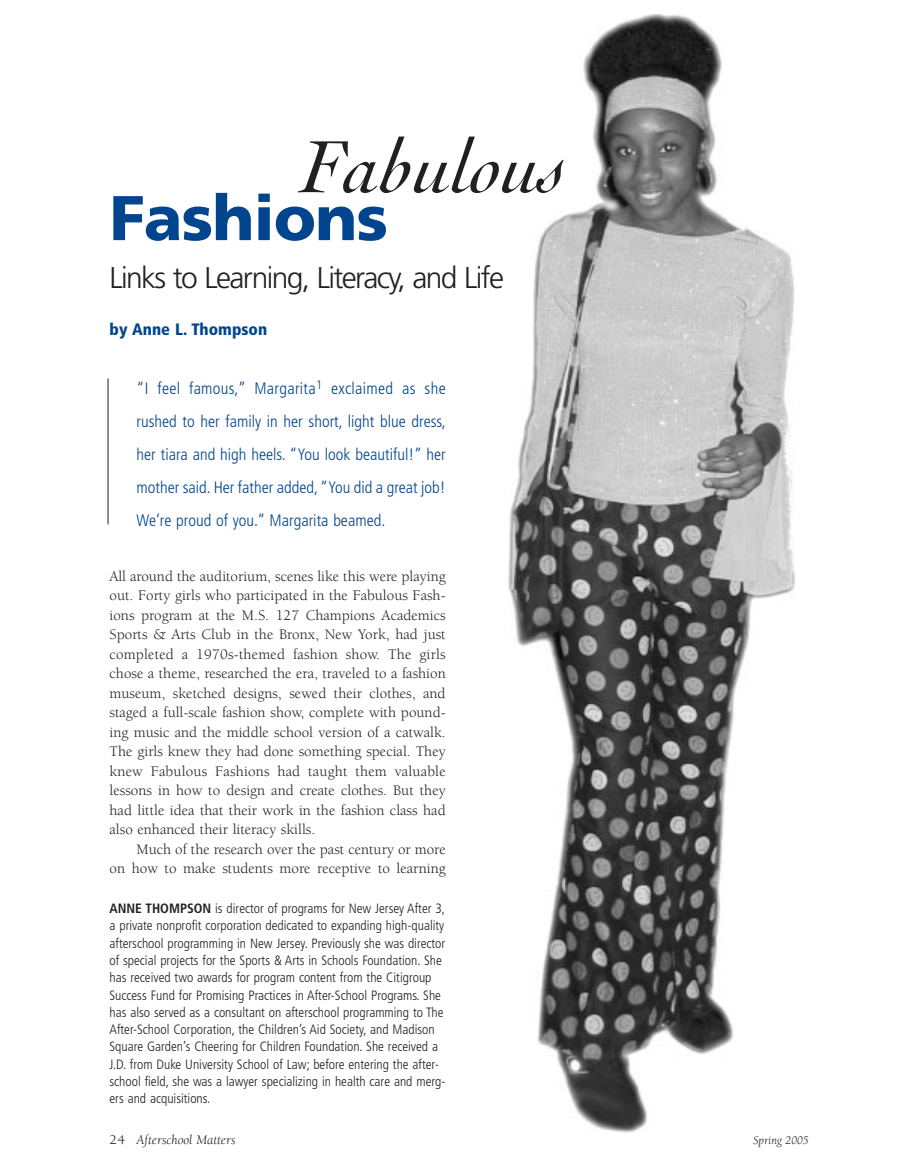
<style>
.page{position:relative;width:905px;height:1175px;background:#fff}
.page>*{position:absolute;margin:0;border:0;box-sizing:border-box;transform-origin:0 0}
.t1{font:italic 78px "Cochin";color:#231f20}
.t2{font:900 63px "Frutiger";letter-spacing:-.01em;color:#00458d}
.t3{font:300 30px "Frutiger";letter-spacing:-.055em;color:#231f20}
.t4{font:300 condensed 16.5px/33px "Frutiger";color:#00458d;text-align:justify}
.t5{font:900 condensed 16.5px "Frutiger";color:#00458d}
.t6{font:15px/19.5px "Berkeley";color:#231f20;text-align:justify}
.t7{font:300 condensed 13.5px/17.2px "Frutiger";color:#231f20}
.t8{font:italic 13.5px "Berkeley";color:#231f20}
.t9{font:italic 12px "Berkeley";color:#231f20}
.s1{font-weight:700}
.s2{font-style:normal}
</style>
<div class="page">
<img style="left:508px;top:14px;width:286px;height:1118px">
<hr style="left:108px;top:378px;width:1px;height:146px;background:#231f20">
<h1 class="t1" style="left:301px;top:136px;width:267px">Fabulous</h1>
<h2 class="t2" style="left:110px;top:193px;width:280px">Fashions</h2>
<h3 class="t3" style="left:110px;top:266px;width:396px">Links to Learning, Literacy, and Life</h3>
<p class="t5" style="left:110px;top:322px;width:159px">by Anne L. Thompson</p>
<p class="t4" style="left:136px;top:373px;width:311px">“I feel famous,” Margarita<sup>1</sup> exclaimed as she rushed to her family in her short, light blue dress, her tiara and high heels. “You look beautiful!” her mother said. Her father added, “You did a great job!<br>We’re proud of you.” Margarita beamed.</p>
<p class="t6" style="left:110px;top:567px;width:338px">All around the auditorium, scenes like this were playing out. Forty girls who participated in the Fabulous Fash&shy;ions program at the M.S. 127 Champions Academics Sports &amp; Arts Club in the Bronx, New York, had just completed a 1970s-themed fashion show. The girls chose a theme, researched the era, traveled to a fashion museum, sketched designs, sewed their clothes, and staged a full-scale fashion show, complete with pound&shy;ing music and the middle school version of a catwalk.<br>The girls knew they had done something special. They knew Fabulous Fashions had taught them valuable lessons in how to design and create clothes. But they had little idea that their work in the fashion class had also enhanced their literacy skills.</p>
<p class="t6" style="left:110px;top:840px;width:337px;text-align:right">Much of the research over the past century or more<br>on how to make students more receptive to learning</p>
<p class="t7" style="left:110px;top:901px;width:337px"><span class="s1">ANNE THOMPSON</span> is director of programs for New Jersey After 3, a private nonprofit corporation dedicated to expanding high-quality afterschool programming in New Jersey. Previously she was director of special projects for the Sports &amp; Arts in Schools Foundation. She has received two awards for program content from the Citigroup Success Fund for Promising Practices in After-School Programs. She has also served as a consultant on afterschool programming to The After-School Corporation, the Children’s Aid Society, and Madison Square Garden’s Cheering for Children Foundation. She received a J.D. from Duke University School of Law; before entering the after&shy;school field, she was a lawyer specializing in health care and merg&shy;ers and acquisitions.</p>
<p class="t8" style="left:110px;top:1134px;width:128px"><span class="s2">24</span> Afterschool Matters</p>
<p class="t9" style="left:753px;top:1135px;width:57px">Spring 2005</p>
</div>
